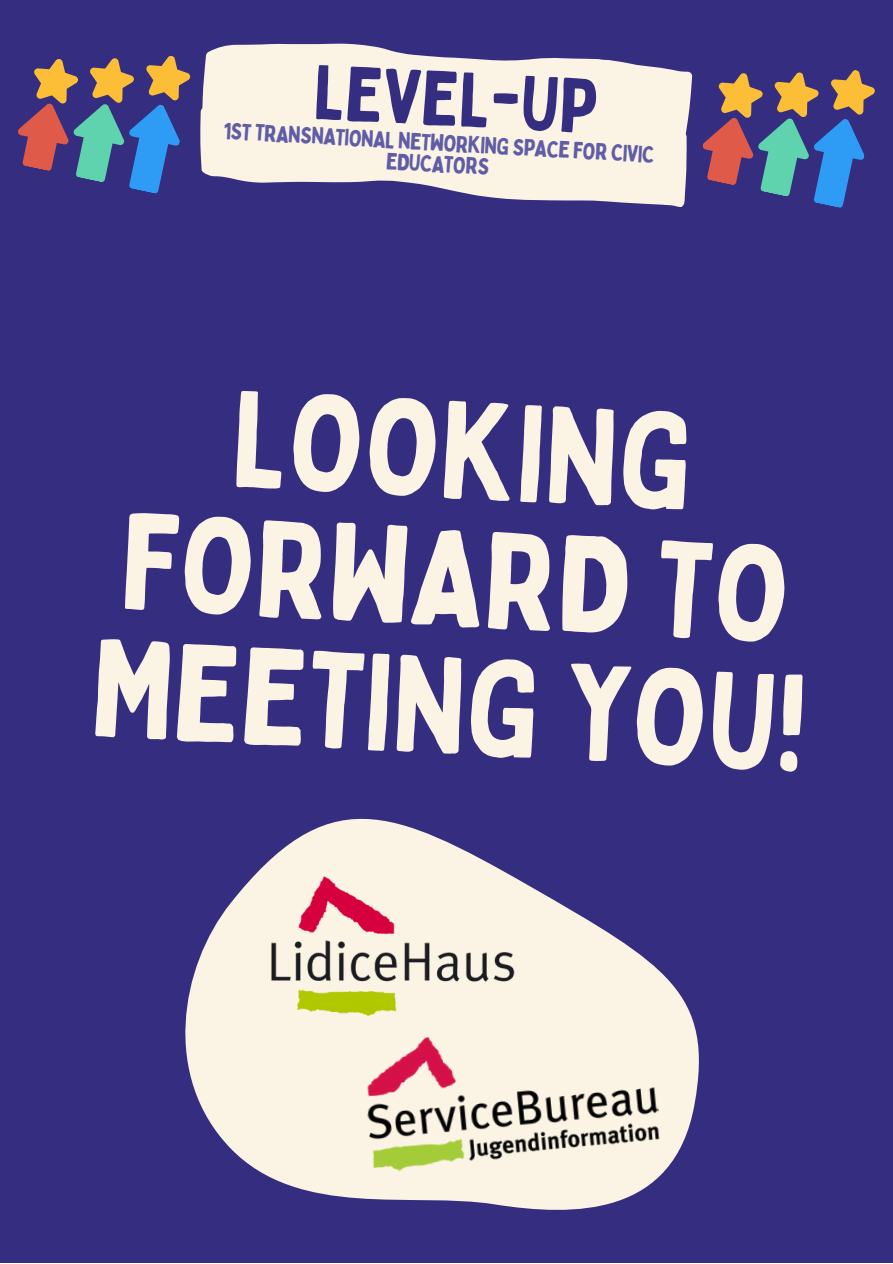
<style>
.page{position:relative;width:893px;height:1264px;background:#fff}
.page>*{position:absolute;margin:0;border:0;box-sizing:border-box;transform-origin:0 0}
.t1{font:134.25px/127.9px "Bobby Jones";color:#fbf3e4;text-align:center}
.t2{font:75.6px "Bobby Jones";color:#352e80}
.t3{font:22.95px/21.3px "Bobby Jones";color:#605da6;text-align:center}
</style>
<div class="page">
<div style="left:0;top:0;width:892px;height:1262px;background:#352e80"></div>
<svg style="left:18px;top:56px;width:173px;height:138px"></svg>
<svg style="left:702px;top:70px;width:173px;height:138px"></svg>
<svg style="left:202px;top:43px;width:491px;height:83px;fill:#fbf3e4"></svg>
<svg style="left:200px;top:102px;width:487px;height:105px;fill:#fbf3e4"></svg>
<svg style="left:185px;top:818px;width:514px;height:392px;fill:#fbf3e4"></svg>
<img style="left:248px;top:863px;width:277px;height:164px">
<img style="left:361px;top:1016px;width:301px;height:157px">
<h2 class="t2" style="left:317px;top:44px;width:285px;rotate:3deg">LEVEL-UP</h2>
<p class="t3" style="left:224px;top:120px;width:433px;rotate:3deg">1ST TRANSNATIONAL NETWORKING SPACE FOR CIVIC<br>EDUCATORS</p>
<h1 class="t1" style="left:109px;top:364px;width:716px;rotate:3deg">LOOKING<br>FORWARD TO<br>MEETING YOU!</h1>
</div>
